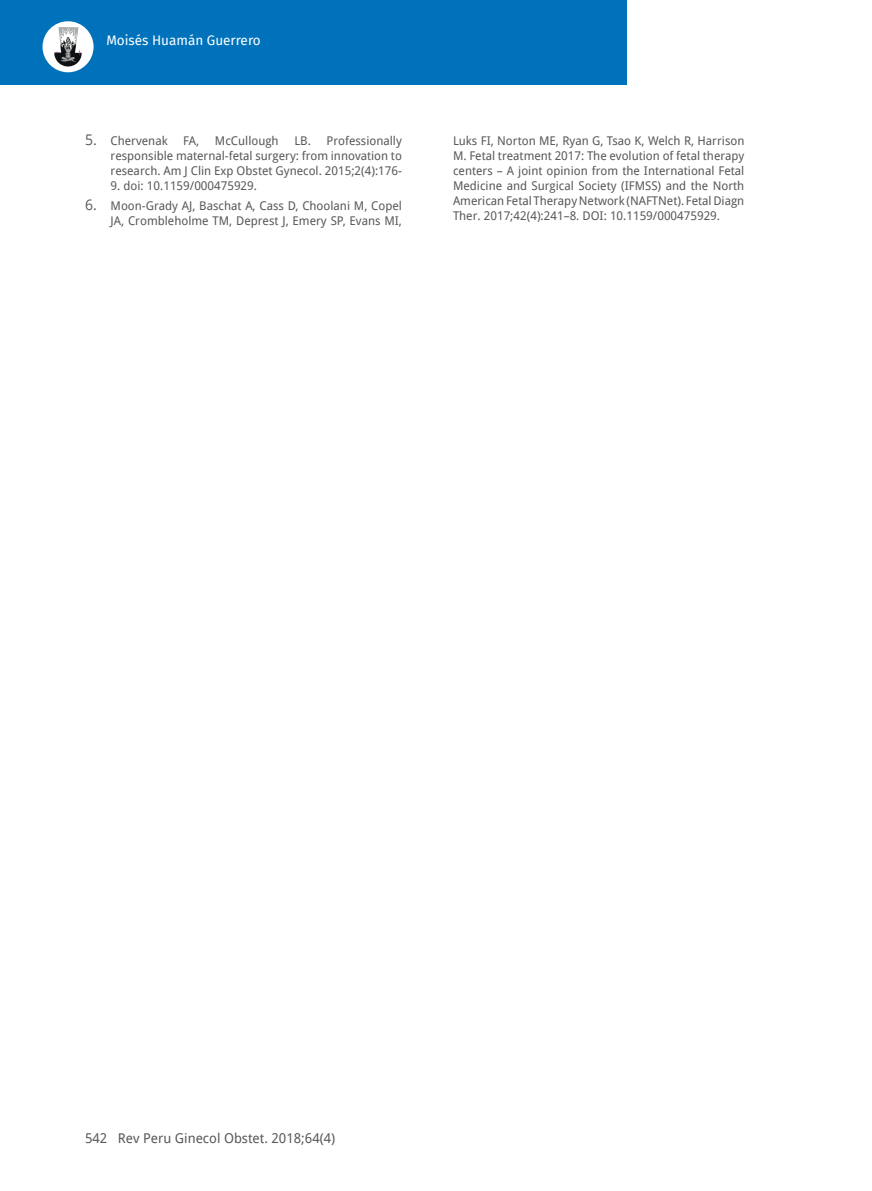
<style>
.page{position:relative;width:872px;height:1191px;background:#fff}
.page>*{position:absolute;margin:0;border:0;box-sizing:border-box;transform-origin:0 0}
.t1{font:13.5px "Droid Sans";color:#57585a}
.t2{font:13.5px "Fira Sans";color:#fff}
.t3{font:12px/15px "Droid Sans";color:#57585a;text-align:justify}
.s1{font-family:"Open Sans";font-size:14.7px}
</style>
<div class="page">
<div style="left:0;top:0;width:626px;height:85px;background:#0072bc"></div>
<div style="left:43px;top:21px;width:51px;height:51px;background:#fff;border-radius:50%"></div>
<svg style="left:54px;top:27px;width:28px;height:40px"></svg>
<p class="t2" style="left:106px;top:30px;width:156px">Moisés Huamán Guerrero</p>
<p class="t3" style="left:85px;top:133px;width:84px"><span class="s1">5.</span> Chervenak</p>
<p class="t3" style="left:183px;top:133px;width:17px">FA,</p>
<p class="t3" style="left:215px;top:133px;width:65px">McCullough</p>
<p class="t3" style="left:111px;top:133px;width:293px;text-indent:184px">LB. Professionally responsible maternal-fetal surgery: from innovation to research. Am J Clin Exp Obstet Gynecol. 2015;2(4):176-</p>
<p class="t3" style="left:111px;top:178px;width:148px">9. doi: 10.1159/000475929.</p>
<p class="t3" style="left:85px;top:197px;width:318px;text-align:right"><span class="s1">6.</span> Moon-Grady AJ, Baschat A, Cass D, Choolani M, Copel<br>JA, Crombleholme TM, Deprest J, Emery SP, Evans MI,</p>
<p class="t3" style="left:453px;top:133px;width:293px">Luks FI, Norton ME, Ryan G, Tsao K, Welch R, Harrison M. Fetal treatment 2017: The evolution of fetal therapy centers – A joint opinion from the International Fetal Medicine and Surgical Society (IFMSS) and the North American Fetal Therapy Network (NAFTNet). Fetal Diagn Ther. 2017;42(4):241–8. DOI: 10.1159/000475929.</p>
<p class="t1" style="left:85px;top:1128px;width:252px">542 Rev Peru Ginecol Obstet. 2018;64(4)</p>
</div>
